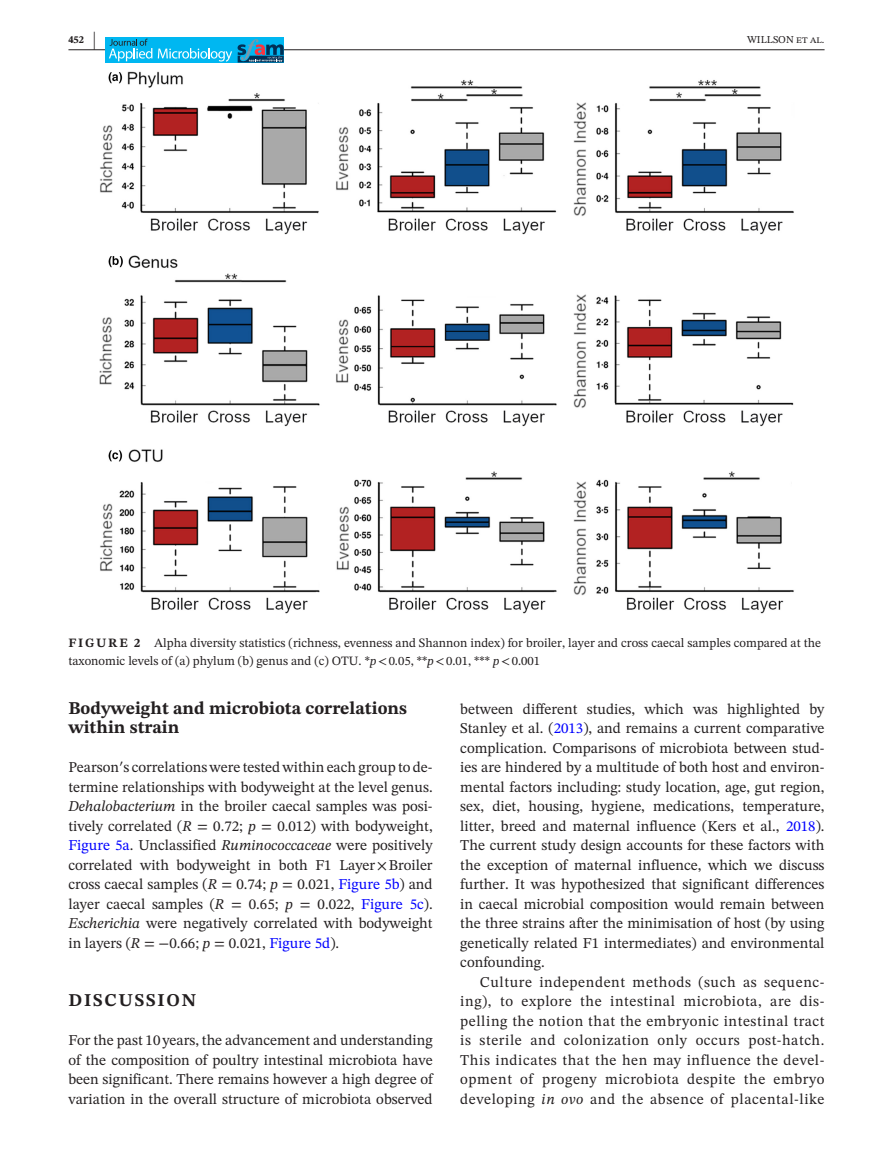
<style>
.page{position:relative;width:893px;height:1174px;background:#fff}
.page>*{position:absolute;margin:0;border:0;box-sizing:border-box;transform-origin:0 0}
.t1{font:700 18px/19.5px "STIX Two Text";color:#231f20}
.t2{font:700 18px "STIX Two Text";letter-spacing:.1em;color:#231f20}
.t3{font:15px/19.5px "STIX Two Text";color:#231f20;text-align:justify}
.t4{font:12.75px/18px "STIX Two Text";color:#231f20}
.t5{font:10.5px "STIX Two Text";color:#231f20}
.t6{font:700 10.5px "STIX Two Text";color:#231f20}
.s1{font-size:21px}
.s2{font-weight:700}
.s3{font-style:italic}
.s4{color:#00f}
</style>
<div class="page">
<hr style="left:68px;top:49px;width:756px;height:1px;background:#231f20">
<div style="left:105px;top:37px;width:179px;height:25px;background:#00b7f1"></div>
<svg style="left:158px;top:48px;width:74px;height:14px"></svg>
<svg style="left:238px;top:39px;width:46px;height:23px"></svg>
<svg style="left:109px;top:39px;width:43px;height:22px"></svg>
<img style="left:99px;top:71px;width:695px;height:543px">
<p class="t6" style="left:68px;top:32px;width:29px">452 <span class="s1">|</span></p>
<p class="t5" style="left:747px;top:32px;width:79px">WILLSON et al.</p>
<p class="t4" style="left:68px;top:633px;width:754px"><span class="s2">FIGURE 2</span> Alpha diversity statistics (richness, evenness and Shannon index) for broiler, layer and cross caecal samples compared at the taxonomic levels of (a) phylum (b) genus and (c) OTU. *<span class="s3">p</span>&lt;0.05, **<span class="s3">p</span>&lt;0.01, *** <span class="s3">p</span>&lt;0.001</p>
<p class="t1" style="left:68px;top:698px;width:340px">Bodyweight and microbiota correlations within strain</p>
<p class="t3" style="left:68px;top:757px;width:366px">Pearson′s correlations were tested within each group to de&shy;termine relationships with bodyweight at the level genus.<br><span class="s3">Dehalobacterium</span> in the broiler caecal samples was posi&shy;tively correlated (<span class="s3">R</span> = 0.72; <span class="s3">p</span> = 0.012) with bodyweight, <span class="s4">Figure 5a</span>. Unclassified <span class="s3">Ruminococcaceae</span> were positively correlated with bodyweight in both F1 Layer×Broiler cross caecal samples (<span class="s3">R</span> = 0.74; <span class="s3">p</span> = 0.021, <span class="s4">Figure 5b</span>) and layer caecal samples (<span class="s3">R</span> = 0.65; <span class="s3">p</span> = 0.022, <span class="s4">Figure 5c</span>).<br><span class="s3">Escherichia</span> were negatively correlated with bodyweight in layers (<span class="s3">R</span> = −0.66; <span class="s3">p</span> = 0.021, <span class="s4">Figure 5d</span>).</p>
<p class="t2" style="left:68px;top:987px;width:129px">DISCUSSION</p>
<p class="t3" style="left:68px;top:1030px;width:366px">For the past 10 years, the advancement and understanding of the composition of poultry intestinal microbiota have been significant. There remains however a high degree of variation in the overall structure of microbiota observed</p>
<p class="t3" style="left:460px;top:699px;width:366px">between different studies, which was highlighted by Stanley et al. (<span class="s4">2013</span>), and remains a current comparative complication. Comparisons of microbiota between stud&shy;ies are hindered by a multitude of both host and environ&shy;mental factors including: study location, age, gut region, sex, diet, housing, hygiene, medications, temperature, litter, breed and maternal influence (Kers et al., <span class="s4">2018</span>).<br>The current study design accounts for these factors with the exception of maternal influence, which we discuss further. It was hypothesized that significant differences in caecal microbial composition would remain between the three strains after the minimisation of host (by using genetically related F1 intermediates) and environmental confounding.</p>
<p class="t3" style="left:460px;top:972px;width:366px;text-indent:20px">Culture independent methods (such as sequenc&shy;ing), to explore the intestinal microbiota, are dis&shy;pelling the notion that the embryonic intestinal tract is sterile and colonization only occurs post-hatch.<br>This indicates that the hen may influence the devel&shy;opment of progeny microbiota despite the embryo developing <span class="s3">in ovo</span> and the absence of placental-like</p>
</div>
